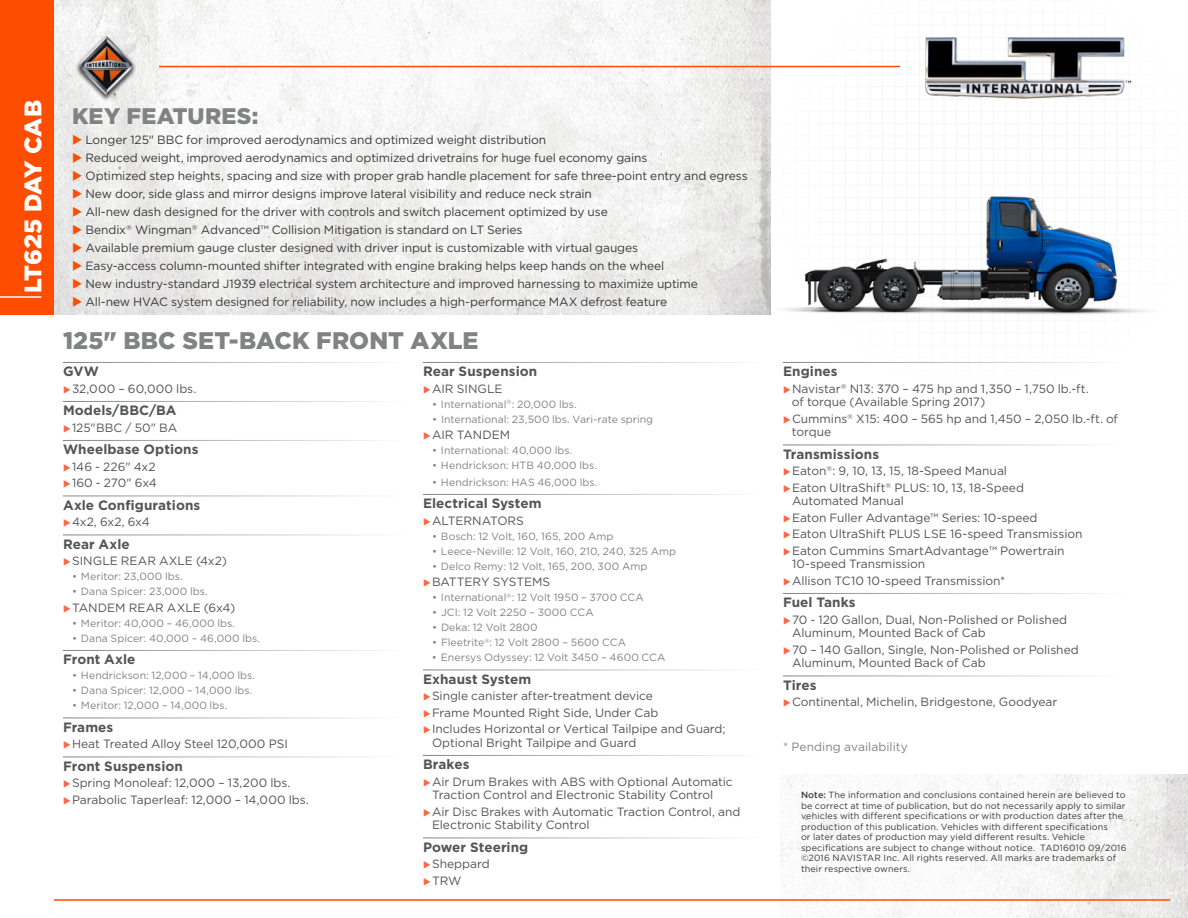
<style>
.page{position:relative;width:1188px;height:918px;background:#fff}
.page>*{position:absolute;margin:0;border:0;box-sizing:border-box;transform-origin:0 0}
.t1{font:900 24px "Gotham";letter-spacing:.005em;color:#818383}
.t2{font:900 24px "Gotham";letter-spacing:-.01em;color:#fff}
.t3{font:900 22.5px "Gotham";letter-spacing:.015em;color:#818383}
.t4{font:700 13.5px "Gotham";letter-spacing:.005em;color:#535454}
.t5{font:12px/13.5px "Gotham";letter-spacing:-.005em;color:#535454}
.t6{font:12px "Gotham";letter-spacing:-.01em;color:#393a39}
.t7{font:12px "Gotham";letter-spacing:.005em;color:#818383}
.t8{font:12px "Gotham";letter-spacing:-.025em;color:#535454}
.t9{font:10.5px "Gotham";color:#818383}
.t10{font:9px/10.5px "Gotham";letter-spacing:.015em;color:#393a39}
.s1{color:#ff4d00}
.s2{color:#ff6545}
.s3{font-weight:500}
</style>
<div class="page">
<img style="left:54px;top:0;width:717px;height:315px">
<div style="left:0;top:0;width:54px;height:315px;background:#ff4d00"></div>
<hr style="left:0;top:296px;width:41px;height:2px;background:#fff">
<img style="left:726px;top:136px;width:422px;height:179px">
<img style="left:780px;top:774px;width:408px;height:144px">
<hr style="left:54px;top:899px;width:1116px;height:2px;background:#ff4d00">
<div style="left:76px;top:35px;width:61px;height:67px;background:#000;opacity:.75"></div>
<img style="left:80px;top:36px;width:55px;height:60px">
<hr style="left:159px;top:66px;width:741px;height:1px;background:#ff4d00">
<img style="left:925px;top:37px;width:207px;height:62px">
<h1 class="t2" style="left:19px;top:293px;width:195px;rotate:-90deg">LT625 DAY CAB</h1>
<h2 class="t3" style="left:72px;top:103px;width:188px">KEY FEATURES:</h2>
<p class="t6" style="left:72px;top:133px;width:476px"><span class="s1">◆</span> Longer 125" BBC for improved aerodynamics and optimized weight distribution</p>
<p class="t6" style="left:72px;top:151px;width:577px"><span class="s1">◆</span> Reduced weight, improved aerodynamics and optimized drivetrains for huge fuel economy gains</p>
<p class="t6" style="left:72px;top:169px;width:677px"><span class="s1">◆</span> Optimized step heights, spacing and size with proper grab handle placement for safe three-point entry and egress</p>
<p class="t6" style="left:72px;top:187px;width:522px"><span class="s1">◆</span> New door, side glass and mirror designs improve lateral visibility and reduce neck strain</p>
<p class="t6" style="left:72px;top:205px;width:537px"><span class="s1">◆</span> All-new dash designed for the driver with controls and switch placement optimized by use</p>
<p class="t6" style="left:72px;top:223px;width:452px"><span class="s1">◆</span> Bendix<sup>®</sup> Wingman<sup>®</sup> Advanced™ Collision Mitigation is standard on LT Series</p>
<p class="t6" style="left:72px;top:241px;width:568px"><span class="s1">◆</span> Available premium gauge cluster designed with driver input is customizable with virtual gauges</p>
<p class="t6" style="left:72px;top:259px;width:594px"><span class="s1">◆</span> Easy-access column-mounted shifter integrated with engine braking helps keep hands on the wheel</p>
<p class="t6" style="left:72px;top:277px;width:628px"><span class="s1">◆</span> New industry-standard J1939 electrical system architecture and improved harnessing to maximize uptime</p>
<p class="t6" style="left:72px;top:295px;width:597px"><span class="s1">◆</span> All-new HVAC system designed for reliability, now includes a high-performance MAX defrost feature</p>
<h1 class="t1" style="left:63px;top:326px;width:417px">125" BBC SET-BACK FRONT AXLE</h1>
<p class="t4" style="left:63px;top:364px;width:38px">GVW</p>
<p class="t5" style="left:63px;top:382px;width:135px"><span class="s2">◆</span>32,000 – 60,000 lbs.</p>
<p class="t4" style="left:63px;top:403px;width:115px">Models/BBC/BA</p>
<p class="t5" style="left:63px;top:421px;width:116px"><span class="s2">◆</span>125"BBC / 50" BA</p>
<p class="t4" style="left:63px;top:442px;width:137px">Wheelbase Options</p>
<p class="t5" style="left:63px;top:460px;width:94px"><span class="s2">◆</span>146 - 226" 4x2</p>
<p class="t5" style="left:63px;top:476px;width:95px"><span class="s2">◆</span>160 - 270" 6x4</p>
<p class="t4" style="left:63px;top:497px;width:139px">Axle Configurations</p>
<p class="t8" style="left:63px;top:515px;width:88px"><span class="s2">◆</span>4x2, 6x2, 6x4</p>
<p class="t4" style="left:63px;top:536px;width:68px">Rear Axle</p>
<p class="t5" style="left:63px;top:554px;width:166px"><span class="s2">◆</span>SINGLE REAR AXLE (4x2)</p>
<p class="t9" style="left:72px;top:571px;width:112px">• Meritor: 23,000 lbs.</p>
<p class="t9" style="left:72px;top:586px;width:137px">• Dana Spicer: 23,000 lbs.</p>
<p class="t5" style="left:63px;top:601px;width:174px"><span class="s2">◆</span>TANDEM REAR AXLE (6x4)</p>
<p class="t9" style="left:72px;top:617px;width:165px">• Meritor: 40,000 – 46,000 lbs.</p>
<p class="t9" style="left:72px;top:632px;width:190px">• Dana Spicer: 40,000 – 46,000 lbs.</p>
<p class="t4" style="left:63px;top:652px;width:74px">Front Axle</p>
<p class="t9" style="left:72px;top:670px;width:185px">• Hendrickson: 12,000 – 14,000 lbs.</p>
<p class="t9" style="left:72px;top:685px;width:182px">• Dana Spicer: 12,000 – 14,000 lbs.</p>
<p class="t9" style="left:72px;top:700px;width:157px">• Meritor: 12,000 – 14,000 lbs.</p>
<p class="t4" style="left:63px;top:719px;width:52px">Frames</p>
<p class="t5" style="left:63px;top:737px;width:226px"><span class="s2">◆</span>Heat Treated Alloy Steel 120,000 PSI</p>
<p class="t4" style="left:63px;top:758px;width:121px">Front Suspension</p>
<p class="t5" style="left:63px;top:776px;width:229px"><span class="s2">◆</span>Spring Monoleaf: 12,000 – 13,200 lbs.</p>
<p class="t5" style="left:63px;top:793px;width:247px"><span class="s2">◆</span>Parabolic Taperleaf: 12,000 – 14,000 lbs.</p>
<p class="t4" style="left:423px;top:364px;width:116px">Rear Suspension</p>
<p class="t5" style="left:423px;top:382px;width:81px"><span class="s2">◆</span>AIR SINGLE</p>
<p class="t9" style="left:432px;top:398px;width:146px">• International<sup>®</sup>: 20,000 lbs.</p>
<p class="t9" style="left:432px;top:413px;width:223px">• International: 23,500 lbs. Vari-rate spring</p>
<p class="t5" style="left:423px;top:428px;width:89px"><span class="s2">◆</span>AIR TANDEM</p>
<p class="t9" style="left:432px;top:445px;width:142px">• International: 40,000 lbs.</p>
<p class="t9" style="left:432px;top:460px;width:167px">• Hendrickson: HTB 40,000 lbs.</p>
<p class="t9" style="left:432px;top:476px;width:167px">• Hendrickson: HAS 46,000 lbs.</p>
<p class="t4" style="left:423px;top:496px;width:120px">Electrical System</p>
<p class="t5" style="left:423px;top:514px;width:102px"><span class="s2">◆</span>ALTERNATORS</p>
<p class="t9" style="left:432px;top:530px;width:183px">• Bosch: 12 Volt, 160, 165, 200 Amp</p>
<p class="t9" style="left:432px;top:545px;width:246px">• Leece-Neville: 12 Volt, 160, 210, 240, 325 Amp</p>
<p class="t9" style="left:432px;top:560px;width:217px">• Delco Remy: 12 Volt, 165, 200, 300 Amp</p>
<p class="t5" style="left:423px;top:575px;width:129px"><span class="s2">◆</span>BATTERY SYSTEMS</p>
<p class="t9" style="left:432px;top:592px;width:213px">• International<sup>®</sup>: 12 Volt 1950 – 3700 CCA</p>
<p class="t9" style="left:432px;top:607px;width:163px">• JCI: 12 Volt 2250 – 3000 CCA</p>
<p class="t9" style="left:432px;top:622px;width:107px">• Deka: 12 Volt 2800</p>
<p class="t9" style="left:432px;top:637px;width:195px">• Fleetrite<sup>®</sup>: 12 Volt 2800 – 5600 CCA</p>
<p class="t9" style="left:432px;top:652px;width:235px">• Enersys Odyssey: 12 Volt 3450 – 4600 CCA</p>
<p class="t4" style="left:423px;top:671px;width:110px">Exhaust System</p>
<p class="t5" style="left:423px;top:689px;width:232px"><span class="s2">◆</span>Single canister after-treatment device</p>
<p class="t5" style="left:423px;top:706px;width:237px"><span class="s2">◆</span>Frame Mounted Right Side, Under Cab</p>
<p class="t5" style="left:432px;top:722px;width:295px;text-indent:-9px"><span class="s2">◆</span>Includes Horizontal or Vertical Tailpipe and Guard;<br>Optional Bright Tailpipe and Guard</p>
<p class="t4" style="left:423px;top:757px;width:48px">Brakes</p>
<p class="t5" style="left:432px;top:775px;width:302px;text-indent:-9px"><span class="s2">◆</span>Air Drum Brakes with ABS with Optional Automatic<br>Traction Control and Electronic Stability Control</p>
<p class="t5" style="left:432px;top:805px;width:310px;text-indent:-9px"><span class="s2">◆</span>Air Disc Brakes with Automatic Traction Control, and<br>Electronic Stability Control</p>
<p class="t4" style="left:423px;top:839px;width:107px">Power Steering</p>
<p class="t5" style="left:423px;top:857px;width:68px"><span class="s2">◆</span>Sheppard</p>
<p class="t5" style="left:423px;top:874px;width:40px"><span class="s2">◆</span>TRW</p>
<p class="t4" style="left:783px;top:364px;width:56px">Engines</p>
<p class="t5" style="left:792px;top:382px;width:298px;text-indent:-9px"><span class="s2">◆</span>Navistar<sup>®</sup> N13: 370 – 475 hp and 1,350 – 1,750 lb.-ft. of torque (Available Spring 2017)</p>
<p class="t5" style="left:792px;top:412px;width:328px;text-indent:-9px"><span class="s2">◆</span>Cummins<sup>®</sup> X15: 400 – 565 hp and 1,450 – 2,050 lb.-ft. of torque</p>
<p class="t4" style="left:783px;top:446px;width:98px">Transmissions</p>
<p class="t5" style="left:783px;top:464px;width:226px"><span class="s2">◆</span>Eaton<sup>®</sup>: 9, 10, 13, 15, 18-Speed Manual</p>
<p class="t5" style="left:792px;top:481px;width:233px;text-indent:-9px"><span class="s2">◆</span>Eaton UltraShift<sup>®</sup> PLUS: 10, 13, 18-Speed<br>Automated Manual</p>
<p class="t5" style="left:783px;top:511px;width:256px"><span class="s2">◆</span>Eaton Fuller Advantage™ Series: 10-speed</p>
<p class="t5" style="left:783px;top:527px;width:301px"><span class="s2">◆</span>Eaton UltraShift PLUS LSE 16-speed Transmission</p>
<p class="t5" style="left:792px;top:544px;width:274px;text-indent:-9px"><span class="s2">◆</span>Eaton Cummins SmartAdvantage™ Powertrain<br>10-speed Transmission</p>
<p class="t5" style="left:783px;top:574px;width:224px"><span class="s2">◆</span>Allison TC10 10-speed Transmission*</p>
<p class="t4" style="left:783px;top:595px;width:74px">Fuel Tanks</p>
<p class="t5" style="left:792px;top:613px;width:277px;text-indent:-9px"><span class="s2">◆</span>70 - 120 Gallon, Dual, Non-Polished or Polished<br>Aluminum, Mounted Back of Cab</p>
<p class="t5" style="left:792px;top:643px;width:288px;text-indent:-9px"><span class="s2">◆</span>70 – 140 Gallon, Single, Non-Polished or Polished<br>Aluminum, Mounted Back of Cab</p>
<p class="t4" style="left:783px;top:677px;width:35px">Tires</p>
<p class="t5" style="left:783px;top:695px;width:276px"><span class="s2">◆</span>Continental, Michelin, Bridgestone, Goodyear</p>
<p class="t7" style="left:783px;top:740px;width:127px">* Pending availability</p>
<p class="t10" style="left:801px;top:790px;width:327px"><span class="s3">Note:</span> The information and conclusions contained herein are believed to be correct at time of publication, but do not necessarily apply to similar vehicles with different specifications or with production dates after the production of this publication. Vehicles with different specifications<br>or later dates of production may yield different results. Vehicle specifications are subject to change without notice. TAD16010 09/2016 ©2016 NAVISTAR Inc. All rights reserved. All marks are trademarks of their respective owners.</p>
</div>
